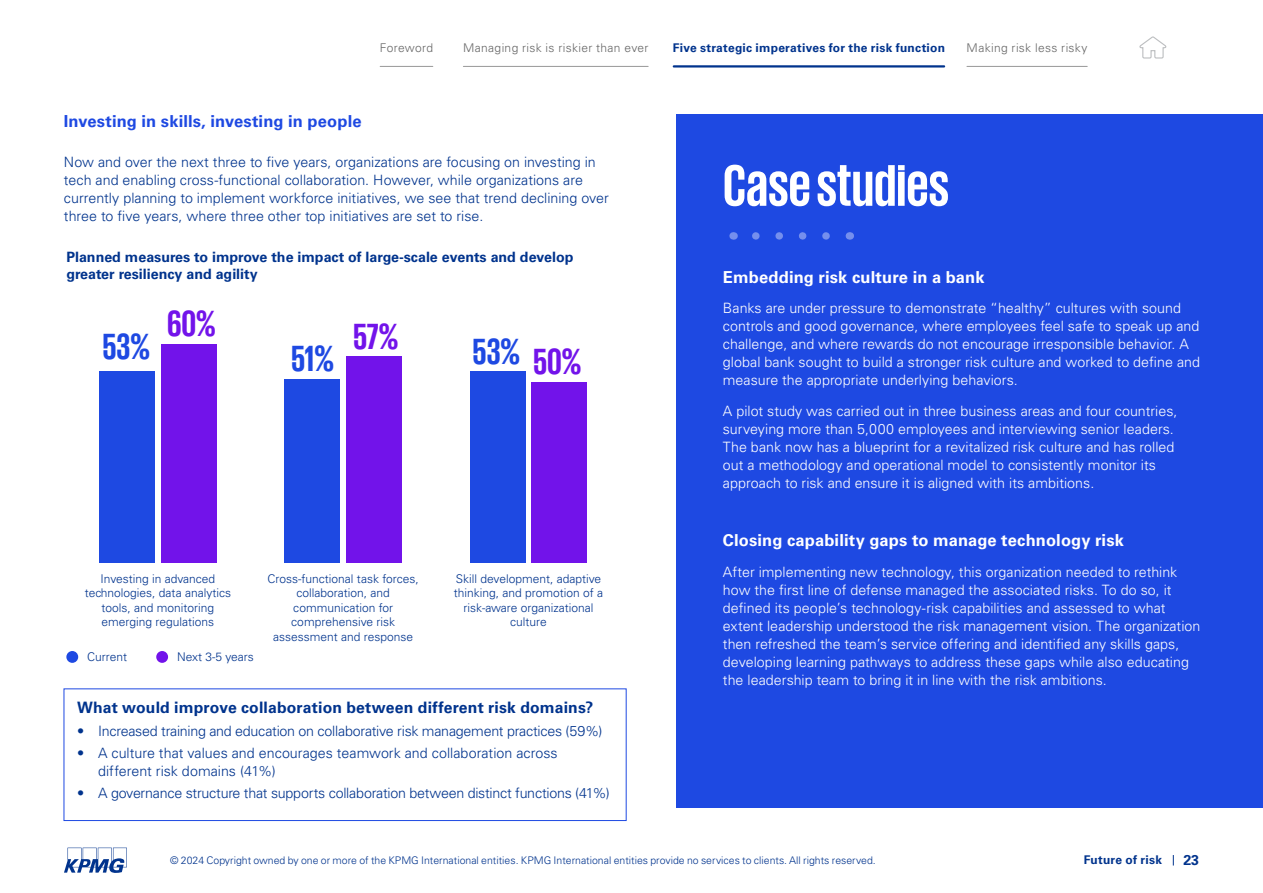
<style>
.page{position:relative;width:1263px;height:893px;background:#fff}
.page>*{position:absolute;margin:0;border:0;box-sizing:border-box;transform-origin:0 0}
.t1{font:700 60px "KPMG";color:#fff}
.t2{font:700 37.5px "KPMG";color:#1e49e2}
.t3{font:700 37.5px "KPMG";color:#7213ea}
.t4{font:700 16.5px "Univers LT Std";letter-spacing:.01em;color:#fff}
.t5{font:700 16.5px "Univers LT Std";letter-spacing:.01em;color:#1e49e2}
.t6{font:700 15.75px "Univers LT Std";letter-spacing:.01em;color:#00338d}
.t7{font:300 14.25px/18px "Univers LT Std";color:#fff}
.t8{font:300 14.25px/18px "Univers LT Std";color:#00338d}
.t9{font:700 14.25px/17.1px "Univers LT Std";color:#00338d}
.t10{font:300 12px/14.4px "Univers LT Std";color:#00338d;text-align:center}
.t11{font:300 12px "Univers LT Std";letter-spacing:.03em;color:#666}
.t12{font:700 12px "Univers LT Std";letter-spacing:.02em;color:#00338d}
.t13{font:300 10.5px "Univers LT Std";color:#00338d}
</style>
<div class="page">
<svg style="left:64px;top:848px;width:63px;height:25px"></svg>
<div style="left:676px;top:115px;width:587px;height:693px;background:#1e49e2"></div>
<svg style="left:752px;top:232px;width:74px;height:8px"></svg>
<div style="left:156px;top:651px;width:12px;height:12px;background:#7213ea;border-radius:50%"></div>
<div style="left:66px;top:651px;width:12px;height:12px;background:#1e49e2;border-radius:50%"></div>
<div style="left:161px;top:344px;width:56px;height:219px;background:#7213ea"></div>
<div style="left:99px;top:371px;width:56px;height:192px;background:#1e49e2"></div>
<div style="left:346px;top:356px;width:56px;height:207px;background:#7213ea"></div>
<div style="left:284px;top:379px;width:56px;height:184px;background:#1e49e2"></div>
<div style="left:532px;top:382px;width:55px;height:181px;background:#7213ea"></div>
<div style="left:470px;top:371px;width:55px;height:192px;background:#1e49e2"></div>
<div style="left:64px;top:688px;width:562px;height:133px;border:1px solid #1e49e2"></div>
<svg style="left:1139px;top:36px;width:28px;height:23px"></svg>
<hr style="left:380px;top:66px;width:53px;height:1px;background:#989898">
<hr style="left:463px;top:66px;width:185px;height:1px;background:#989898">
<hr style="left:967px;top:66px;width:120px;height:1px;background:#989898">
<hr style="left:674px;top:65px;width:270px;height:3px;background:#00338d">
<p class="t11" style="left:380px;top:41px;width:55px">Foreword</p>
<p class="t11" style="left:463px;top:41px;width:187px">Managing risk is riskier than ever</p>
<p class="t12" style="left:673px;top:41px;width:274px">Five strategic imperatives for the risk function</p>
<p class="t11" style="left:966px;top:41px;width:123px">Making risk less risky</p>
<p class="t5" style="left:64px;top:111px;width:299px">Investing in skills, investing in people</p>
<p class="t8" style="left:64px;top:153px;width:546px">Now and over the next three to five years, organizations are focusing on investing in tech and enabling cross-functional collaboration. However, while organizations are currently planning to implement workforce initiatives, we see that trend declining over three to five years, where three other top initiatives are set to rise.</p>
<p class="t9" style="left:66px;top:249px;width:509px">Planned measures to improve the impact of large-scale events and develop greater resiliency and agility</p>
<h2 class="t3" style="left:167px;top:304px;width:51px">60%</h2>
<h2 class="t3" style="left:353px;top:317px;width:47px">57%</h2>
<h2 class="t2" style="left:102px;top:328px;width:49px">53%</h2>
<h2 class="t2" style="left:291px;top:339px;width:45px">51%</h2>
<h2 class="t2" style="left:473px;top:332px;width:49px">53%</h2>
<h2 class="t3" style="left:533px;top:342px;width:50px">50%</h2>
<p class="t10" style="left:85px;top:571px;width:148px">Investing in advanced technologies, data analytics tools, and monitoring emerging regulations</p>
<p class="t10" style="left:268px;top:571px;width:153px">Cross-functional task forces, collaboration, and communication for comprehensive risk assessment and response</p>
<p class="t10" style="left:454px;top:571px;width:151px">Skill development, adaptive thinking, and promotion of a risk-aware organizational culture</p>
<p class="t10" style="left:87px;top:649px;width:41px">Current</p>
<p class="t10" style="left:177px;top:649px;width:78px">Next 3-5 years</p>
<p class="t6" style="left:77px;top:699px;width:518px">What would improve collaboration between different risk domains?</p>
<p class="t8" style="left:77px;top:722px;width:527px">• Increased training and education on collaborative risk management practices (59%)</p>
<p class="t8" style="left:98px;top:744px;width:461px;text-indent:-21px">• A culture that values and encourages teamwork and collaboration across different risk domains (41%)</p>
<p class="t8" style="left:77px;top:784px;width:534px">• A governance structure that supports collaboration between distinct functions (41%)</p>
<h1 class="t1" style="left:723px;top:155px;width:228px">Case studies</h1>
<p class="t4" style="left:723px;top:267px;width:263px">Embedding risk culture in a bank</p>
<p class="t7" style="left:723px;top:299px;width:479px">Banks are under pressure to demonstrate “healthy” cultures with sound controls and good governance, where employees feel safe to speak up and challenge, and where rewards do not encourage irresponsible behavior. A global bank sought to build a stronger risk culture and worked to define and measure the appropriate underlying behaviors.</p>
<p class="t7" style="left:723px;top:402px;width:456px">A pilot study was carried out in three business areas and four countries, surveying more than 5,000 employees and interviewing senior leaders.<br>The bank now has a blueprint for a revitalized risk culture and has rolled out a methodology and operational model to consistently monitor its approach to risk and ensure it is aligned with its ambitions.</p>
<p class="t4" style="left:723px;top:531px;width:403px">Closing capability gaps to manage technology risk</p>
<p class="t7" style="left:723px;top:563px;width:479px">After implementing new technology, this organization needed to rethink how the first line of defense managed the associated risks. To do so, it defined its people’s technology-risk capabilities and assessed to what extent leadership understood the risk management vision. The organization then refreshed the team’s service offering and identified any skills gaps, developing learning pathways to address these gaps while also educating the leadership team to bring it in line with the risk ambitions.</p>
<p class="t13" style="left:170px;top:854px;width:707px">© 2024 Copyright owned by one or more of the KPMG International entities. KPMG International entities provide no services to clients. All rights reserved.</p>
<p class="t12" style="left:1084px;top:852px;width:80px">Future of risk</p>
<p class="t9" style="left:1183px;top:852px;width:17px">23</p>
</div>
